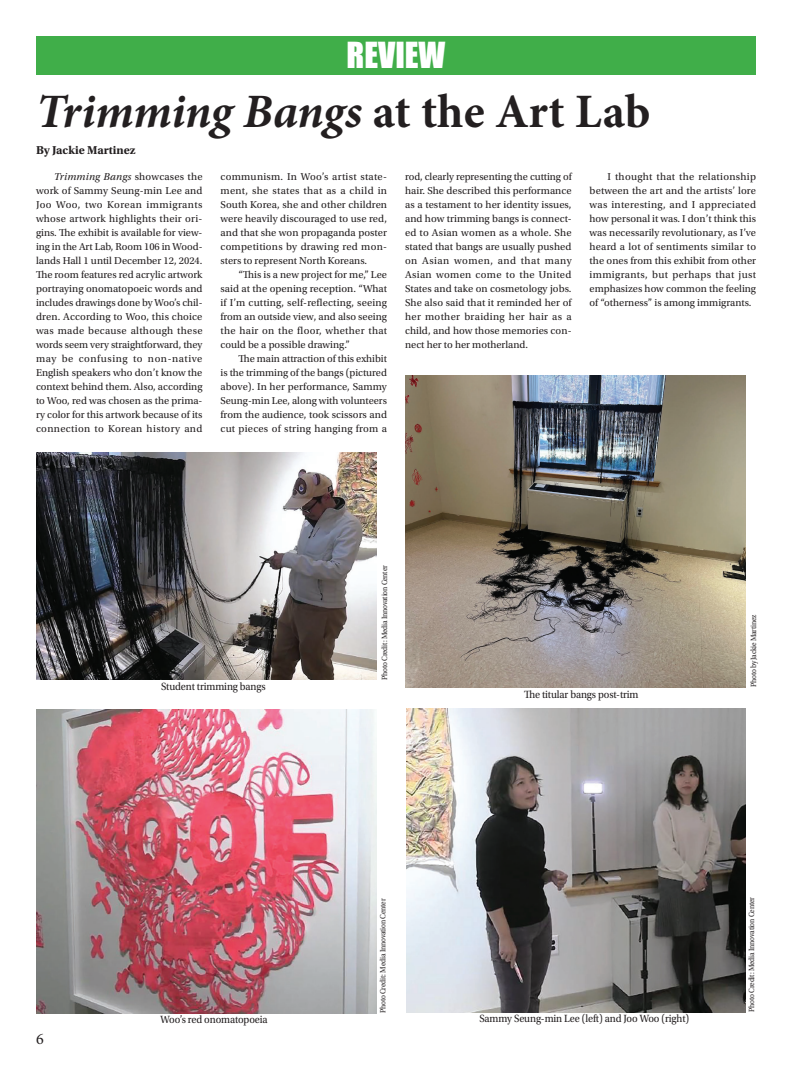
<style>
.page{position:relative;width:792px;height:1080px;background:#fff}
.page>*{position:absolute;margin:0;border:0;box-sizing:border-box;transform-origin:0 0}
.t1{font:italic 700 48px "Minion Pro";letter-spacing:-.01em;color:#231f20}
.t2{font:33px "Impact";color:#fff}
.t3{font:16px "Minion Pro";color:#231f20}
.t4{font:700 12px "Utopia Std";color:#231f20}
.t5{font:11px "Utopia Std";letter-spacing:-.01em;color:#231f20;scale:.94 1}
.t6{font:10.5px/14px "Utopia Std";letter-spacing:.005em;color:#231f20;text-align:justify}
.t7{font:8px "Utopia Std";letter-spacing:-.02em;color:#231f20;scale:.9 1}
.s1{font-style:normal}
.s2{font-style:italic}
</style>
<div class="page">
<div style="left:36px;top:36px;width:720px;height:38px;background:#40ae49"></div>
<img style="left:36px;top:452px;width:341px;height:228px">
<img style="left:36px;top:710px;width:341px;height:303px">
<img style="left:406px;top:709px;width:340px;height:303px">
<img style="left:405px;top:376px;width:341px;height:312px">
<h2 class="t2" style="left:347px;top:30px;width:100px">REVIEW</h2>
<h1 class="t1" style="left:36px;top:78px;width:616px">Trimming Bangs <span class="s1">at the Art Lab</span></h1>
<p class="t4" style="left:36px;top:143px;width:101px">By Jackie Martinez</p>
<p class="t6" style="left:36px;top:170px;width:168px;text-indent:18px"><span class="s2">Trimming Bangs</span> showcases the work of Sammy Seung-min Lee and Joo Woo, two Korean immigrants whose artwork highlights their ori&shy;gins. The exhibit is available for view&shy;ing in the Art Lab, Room 106 in Wood&shy;lands Hall 1 until December 12, 2024.<br>The room features red acrylic artwork portraying onomatopoeic words and includes drawings done by Woo’s chil&shy;dren. According to Woo, this choice was made because although these words seem very straightforward, they may be confusing to non-native English speakers who don’t know the context behind them. Also, according to Woo, red was chosen as the prima&shy;ry color for this artwork because of its connection to Korean history and</p>
<p class="t6" style="left:221px;top:170px;width:168px">communism. In Woo’s artist state&shy;ment, she states that as a child in South Korea, she and other children were heavily discouraged to use red, and that she won propaganda poster competitions by drawing red mon&shy;sters to represent North Koreans.</p>
<p class="t6" style="left:221px;top:268px;width:168px;text-indent:18px">“This is a new project for me,” Lee said at the opening reception. “What if I’m cutting, self-reflecting, seeing from an outside view, and also seeing the hair on the floor, whether that could be a possible drawing.”</p>
<p class="t6" style="left:221px;top:352px;width:168px;text-indent:18px">The main attraction of this exhibit is the trimming of the bangs (pictured above). In her performance, Sammy Seung-min Lee, along with volunteers from the audience, took scissors and cut pieces of string hanging from a</p>
<p class="t6" style="left:405px;top:170px;width:168px">rod, clearly representing the cutting of hair. She described this performance as a testament to her identity issues, and how trimming bangs is connect&shy;ed to Asian women as a whole. She stated that bangs are usually pushed on Asian women, and that many Asian women come to the United States and take on cosmetology jobs.<br>She also said that it reminded her of her mother braiding her hair as a child, and how those memories con&shy;nect her to her motherland.</p>
<p class="t6" style="left:590px;top:170px;width:168px;text-indent:18px">I thought that the relationship between the art and the artists’ lore was interesting, and I appreciated how personal it was. I don’t think this was necessarily revolutionary, as I’ve heard a lot of sentiments similar to the ones from this exhibit from other immigrants, but perhaps that just emphasizes how common the feeling of “otherness” is among immigrants.</p>
<p class="t5" style="left:161px;top:680px;width:113px">Student trimming bangs</p>
<p class="t7" style="left:380px;top:680px;width:129px;rotate:-90deg">Photo Credit: Media Innovation Center</p>
<p class="t5" style="left:524px;top:688px;width:123px">The titular bangs post-trim</p>
<p class="t7" style="left:749px;top:687px;width:82px;rotate:-90deg">Photo by Jackie Martinez</p>
<h3 class="t3" style="left:36px;top:1028px;width:9px">6</h3>
<p class="t7" style="left:379px;top:1013px;width:129px;rotate:-90deg">Photo Credit: Media Innovation Center</p>
<p class="t7" style="left:747px;top:1012px;width:129px;rotate:-90deg">Photo Credit: Media Innovation Center</p>
<p class="t5" style="left:161px;top:1014px;width:116px">Woo’s red onomatopoeia</p>
<p class="t5" style="left:479px;top:1012px;width:225px">Sammy Seung-min Lee (left) and Joo Woo (right)</p>
</div>
